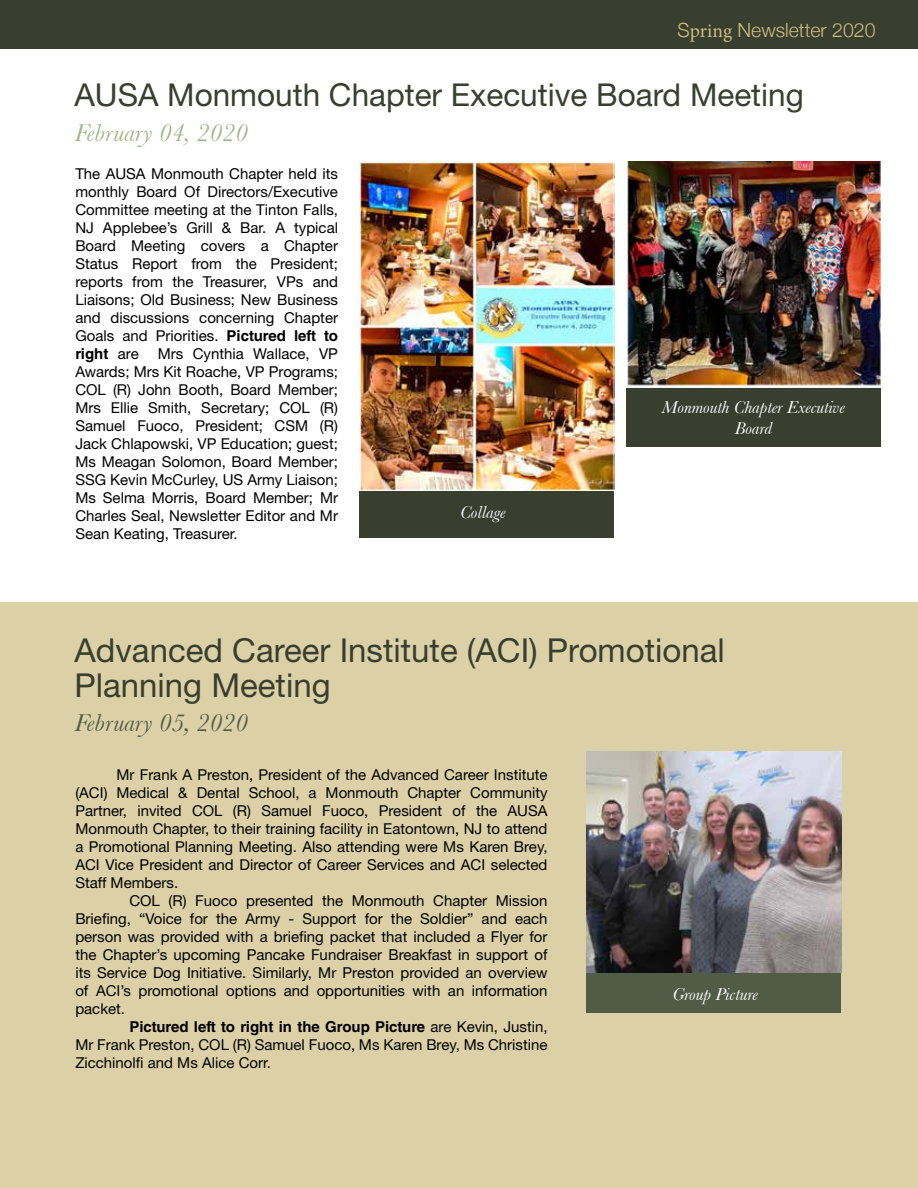
<style>
.page{position:relative;width:918px;height:1188px;background:#fff}
.page>*{position:absolute;margin:0;border:0;box-sizing:border-box;transform-origin:0 0}
.t1{font:33px/34.5px "Helvetica Neue LT Std";color:#383f2f}
.t2{font:31.5px "Helvetica Neue LT Std";color:#383f2f}
.t3{font:italic 25.5px "Baskerville";color:#a1b687}
.t4{font:italic 25.5px "Baskerville";color:#505c46}
.t5{font:300 19.5px "Helvetica Neue";color:#cdbd81}
.t6{font:italic 18px/21.6px "Baskerville";color:#fff;text-align:center}
.t7{font:15px/18px "Helvetica Neue LT Std";color:#000;text-align:justify}
.t8{font:700 15px "Helvetica LT Std";color:#000}
.s1{font-family:"Minion Pro";font-weight:400}
.s2{font-family:"Helvetica LT Std";font-weight:700}
.s3{font-family:"Helvetica Neue LT Std";font-weight:400}
</style>
<div class="page">
<div style="left:626px;top:380px;width:255px;height:67px;background:#383f2f"></div>
<div style="left:359px;top:471px;width:255px;height:66px;background:#383f2f"></div>
<div style="left:0;top:603px;width:918px;height:585px;background:#dcd0a7"></div>
<img style="left:359px;top:161px;width:255px;height:330px">
<div style="left:586px;top:752px;width:255px;height:261px;background:#505c46"></div>
<img style="left:586px;top:752px;width:255px;height:221px">
<img style="left:626px;top:161px;width:255px;height:226px">
<div style="left:0;top:0;width:918px;height:49px;background:#383f2f"></div>
<h3 class="t5" style="left:677px;top:15px;width:200px">S<span class="s1">pring</span> Newsletter 2020</h3>
<h2 class="t2" style="left:75px;top:77px;width:731px">AUSA Monmouth Chapter Executive Board Meeting</h2>
<h3 class="t3" style="left:75px;top:118px;width:175px">February 04, 2020</h3>
<p class="t7" style="left:75px;top:164px;width:264px">The AUSA Monmouth Chapter held its monthly Board Of Directors/Executive Committee meeting at the Tinton Falls, NJ Applebee’s Grill &amp; Bar. A typical Board Meeting covers a Chapter Status Report from the President; reports from the Treasurer, VPs and Liaisons; Old Business; New Business and discussions concerning Chapter Goals and Priorities. <span class="s2">Pictured left to</span></p>
<p class="t8" style="left:75px;top:344px;width:65px">right <span class="s3">are</span></p>
<p class="t7" style="left:75px;top:344px;width:264px;text-indent:82px">Mrs Cynthia Wallace, VP Awards; Mrs Kit Roache, VP Programs; COL (R) John Booth, Board Member; Mrs Ellie Smith, Secretary; COL (R)<br>Samuel Fuoco, President; CSM (R)<br>Jack Chlapowski, VP Education; guest; Ms Meagan Solomon, Board Member; SSG Kevin McCurley, US Army Liaison; Ms Selma Morris, Board Member; Mr Charles Seal, Newsletter Editor and Mr Sean Keating, Treasurer.</p>
<p class="t6" style="left:460px;top:501px;width:47px">Collage</p>
<p class="t6" style="left:662px;top:396px;width:184px">Monmouth Chapter Executive<br>Board</p>
<h1 class="t1" style="left:75px;top:633px;width:652px">Advanced Career Institute (ACI) Promotional<br>Planning Meeting</h1>
<h3 class="t4" style="left:75px;top:708px;width:175px">February 05, 2020</h3>
<p class="t7" style="left:75px;top:766px;width:474px;text-indent:41px">Mr Frank A Preston, President of the Advanced Career Institute (ACI) Medical &amp; Dental School, a Monmouth Chapter Community Partner, invited COL (R) Samuel Fuoco, President of the AUSA Monmouth Chapter, to their training facility in Eatontown, NJ to attend a Promotional Planning Meeting. Also attending were Ms Karen Brey, ACI Vice President and Director of Career Services and ACI selected Staff Members.</p>
<p class="t7" style="left:75px;top:892px;width:474px;text-indent:54px">COL (R) Fuoco presented the Monmouth Chapter Mission Briefing, “Voice for the Army - Support for the Soldier” and each person was provided with a briefing packet that included a Flyer for the Chapter’s upcoming Pancake Fundraiser Breakfast in support of its Service Dog Initiative. Similarly, Mr Preston provided an overview of ACI’s promotional options and opportunities with an information packet.</p>
<p class="t8" style="left:129px;top:1018px;width:420px">Pictured left to right in the Group Picture <span class="s3">are Kevin, Justin,</span></p>
<p class="t7" style="left:75px;top:1036px;width:474px">Mr Frank Preston, COL (R) Samuel Fuoco, Ms Karen Brey, Ms Christine<br>Zicchinolfi and Ms Alice Corr.</p>
<p class="t6" style="left:673px;top:983px;width:87px">Group Picture</p>
</div>
